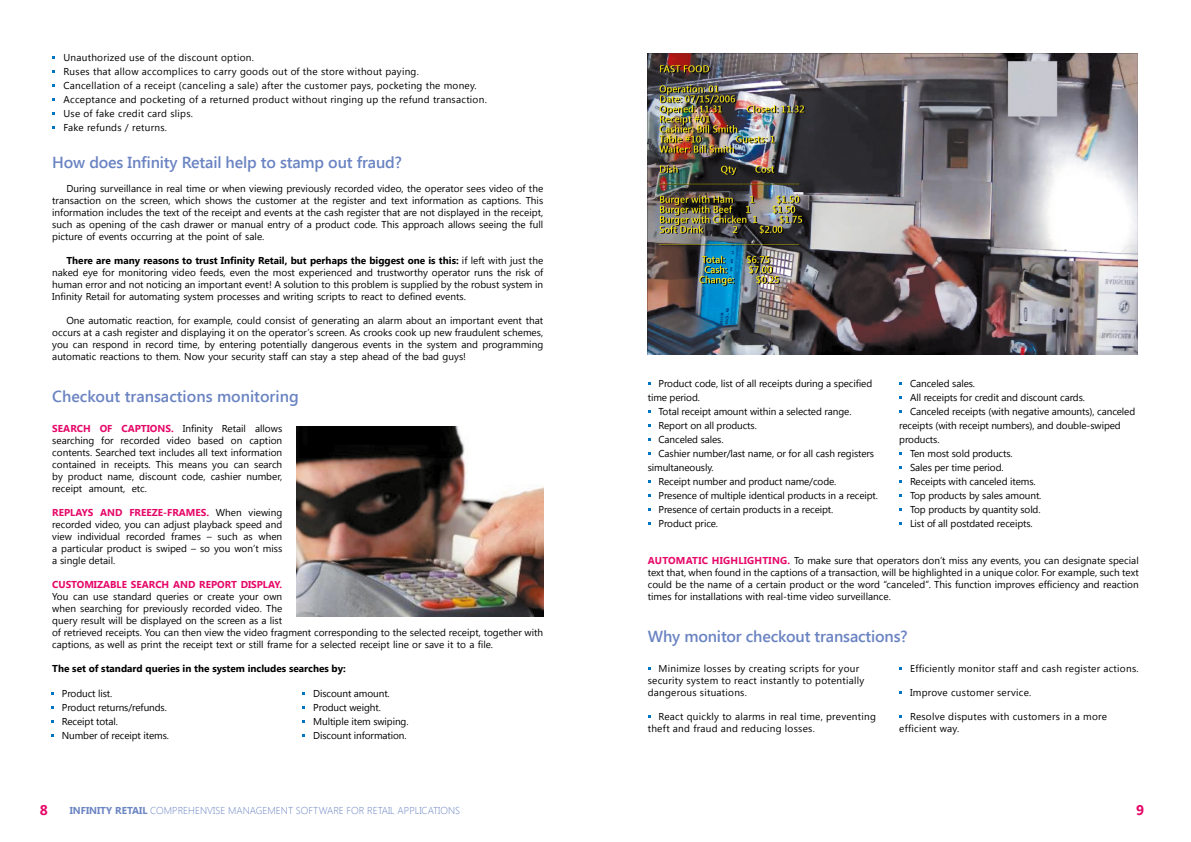
<style>
.page{position:relative;width:1191px;height:842px;background:#fff}
.page>*{position:absolute;margin:0;border:0;box-sizing:border-box;transform-origin:0 0}
.t1{font:600 16px "Segoe UI";letter-spacing:-.01em;color:#6b84c2}
.t2{font:700 14px "Segoe UI";color:#e60869}
.t3{font:10px/12px "Segoe UI";color:#000;text-align:justify}
.t4{font:10px/14px "Segoe UI";letter-spacing:.025em;color:#000}
.t5{font:300 10px "Segoe UI";color:#6b84c2}
.t6{font:700 10px "Segoe UI";color:#000}
.t7{font:700 10px "Segoe UI";color:#e60869}
.s1{font-weight:700}
.s2{font-weight:700;color:#e60869}
</style>
<div class="page">
<img style="left:296px;top:426px;width:247px;height:190px">
<img style="left:647px;top:54px;width:490px;height:300px">
<p class="t4" style="left:63px;top:50px;width:425px">Unauthorized use of the discount option.<br>Ruses that allow accomplices to carry goods out of the store without paying.<br>Cancellation of a receipt (canceling a sale) after the customer pays, pocketing the money.<br>Acceptance and pocketing of a returned product without ringing up the refund transaction.<br>Use of fake credit card slips.<br>Fake refunds / returns.</p>
<h1 class="t1" style="left:52px;top:151px;width:351px">How does Infinity Retail help to stamp out fraud?</h1>
<p class="t3" style="left:52px;top:182px;width:492px;text-indent:14px">During surveillance in real time or when viewing previously recorded video, the operator sees video of the transaction on the screen, which shows the customer at the register and text information as captions. This information includes the text of the receipt and events at the cash register that are not displayed in the receipt, such as opening of the cash drawer or manual entry of a product code. This approach allows seeing the full picture of events occurring at the point of sale.</p>
<p class="t3" style="left:52px;top:254px;width:492px;text-indent:14px"><span class="s1">There are many reasons to trust Infinity Retail, but perhaps the biggest one is this:</span> if left with just the naked eye for monitoring video feeds, even the most experienced and trustworthy operator runs the risk of human error and not noticing an important event! A solution to this problem is supplied by the robust system in Infinity Retail for automating system processes and writing scripts to react to defined events.</p>
<p class="t3" style="left:52px;top:314px;width:492px;text-indent:14px">One automatic reaction, for example, could consist of generating an alarm about an important event that occurs at a cash register and displaying it on the operator’s screen. As crooks cook up new fraudulent schemes, you can respond in record time, by entering potentially dangerous events in the system and programming automatic reactions to them. Now your security staff can stay a step ahead of the bad guys!</p>
<h1 class="t1" style="left:52px;top:385px;width:248px">Checkout transactions monitoring</h1>
<p class="t3" style="left:52px;top:422px;width:231px"><span class="s2">SEARCH OF CAPTIONS.</span> Infinity Retail allows searching for recorded video based on caption contents. Searched text includes all text information contained in receipts. This means you can search by product name, discount code, cashier number, receipt amount, etc.</p>
<p class="t3" style="left:52px;top:506px;width:231px"><span class="s2">REPLAYS AND FREEZE-FRAMES.</span> When viewing recorded video, you can adjust playback speed and view individual recorded frames – such as when a particular product is swiped – so you won’t miss a single detail.</p>
<p class="t7" style="left:52px;top:577px;width:231px">CUSTOMIZABLE SEARCH AND REPORT DISPLAY.</p>
<p class="t3" style="left:52px;top:590px;width:492px;text-align:left">You can use standard queries or create your own<br>when searching for previously recorded video. The<br>query result will be displayed on the screen as a list<br>of retrieved receipts. You can then view the video fragment corresponding to the selected receipt, together with captions, as well as print the receipt text or still frame for a selected receipt line or save it to a file.</p>
<p class="t6" style="left:52px;top:661px;width:295px">The set of standard queries in the system includes searches by:</p>
<p class="t3" style="left:62px;top:686px;width:109px;line-height:14px;text-align:left">Product list.<br>Product returns/refunds.<br>Receipt total.<br>Number of receipt items.</p>
<p class="t3" style="left:313px;top:686px;width:97px;line-height:14px;text-align:left">Discount amount.<br>Product weight.<br>Multiple item swiping.<br>Discount information.</p>
<p class="t3" style="left:658px;top:377px;width:215px">Product code, list of all receipts during a specified</p>
<p class="t3" style="left:647px;top:391px;width:54px">time period.</p>
<p class="t3" style="left:658px;top:405px;width:194px">Total receipt amount within a selected range.</p>
<p class="t3" style="left:658px;top:419px;width:100px">Report on all products.</p>
<p class="t3" style="left:658px;top:433px;width:67px">Canceled sales.</p>
<p class="t3" style="left:658px;top:447px;width:217px">Cashier number/last name, or for all cash registers</p>
<p class="t3" style="left:647px;top:461px;width:67px">simultaneously.</p>
<p class="t3" style="left:658px;top:475px;width:179px">Receipt number and product name/code.</p>
<p class="t3" style="left:658px;top:489px;width:221px">Presence of multiple identical products in a receipt.</p>
<p class="t3" style="left:658px;top:503px;width:176px">Presence of certain products in a receipt.</p>
<p class="t3" style="left:658px;top:517px;width:61px">Product price.</p>
<p class="t3" style="left:910px;top:377px;width:67px">Canceled sales.</p>
<p class="t3" style="left:910px;top:391px;width:176px">All receipts for credit and discount cards.</p>
<p class="t3" style="left:910px;top:405px;width:227px">Canceled receipts (with negative amounts), canceled</p>
<p class="t3" style="left:899px;top:419px;width:223px">receipts (with receipt numbers), and double-swiped</p>
<p class="t3" style="left:899px;top:433px;width:42px">products.</p>
<p class="t3" style="left:910px;top:447px;width:104px">Ten most sold products.</p>
<p class="t3" style="left:910px;top:461px;width:95px">Sales per time period.</p>
<p class="t3" style="left:910px;top:475px;width:127px">Receipts with canceled items.</p>
<p class="t3" style="left:910px;top:489px;width:133px">Top products by sales amount.</p>
<p class="t3" style="left:910px;top:503px;width:132px">Top products by quantity sold.</p>
<p class="t3" style="left:910px;top:517px;width:124px">List of all postdated receipts.</p>
<p class="t3" style="left:647px;top:554px;width:492px"><span class="s2">AUTOMATIC HIGHLIGHTING.</span> To make sure that operators don’t miss any events, you can designate special text that, when found in the captions of a transaction, will be highlighted in a unique color. For example, such text could be the name of a certain product or the word “canceled”. This function improves efficiency and reaction times for installations with real-time video surveillance.</p>
<h1 class="t1" style="left:647px;top:625px;width:261px">Why monitor checkout transactions?</h1>
<p class="t4" style="left:647px;top:662px;width:218px;line-height:12px;text-indent:11px">Minimize losses by creating scripts for your security system to react instantly to potentially dangerous situations.</p>
<p class="t4" style="left:647px;top:710px;width:230px;line-height:12px;text-indent:11px">React quickly to alarms in real time, preventing theft and fraud and reducing losses.</p>
<p class="t4" style="left:910px;top:661px;width:230px">Efficiently monitor staff and cash register actions.</p>
<p class="t4" style="left:910px;top:685px;width:123px">Improve customer service.</p>
<p class="t4" style="left:899px;top:710px;width:209px;line-height:12px;text-indent:11px">Resolve disputes with customers in a more efficient way.</p>
<h2 class="t2" style="left:40px;top:800px;width:10px">8</h2>
<p class="t5" style="left:70px;top:803px;width:392px"><span class="s1">INFINITY RETAIL</span> COMPREHENVISE MANAGEMENT SOFTWARE FOR RETAIL APPLICATIONS</p>
<h2 class="t2" style="left:1136px;top:800px;width:10px">9</h2>
</div>
